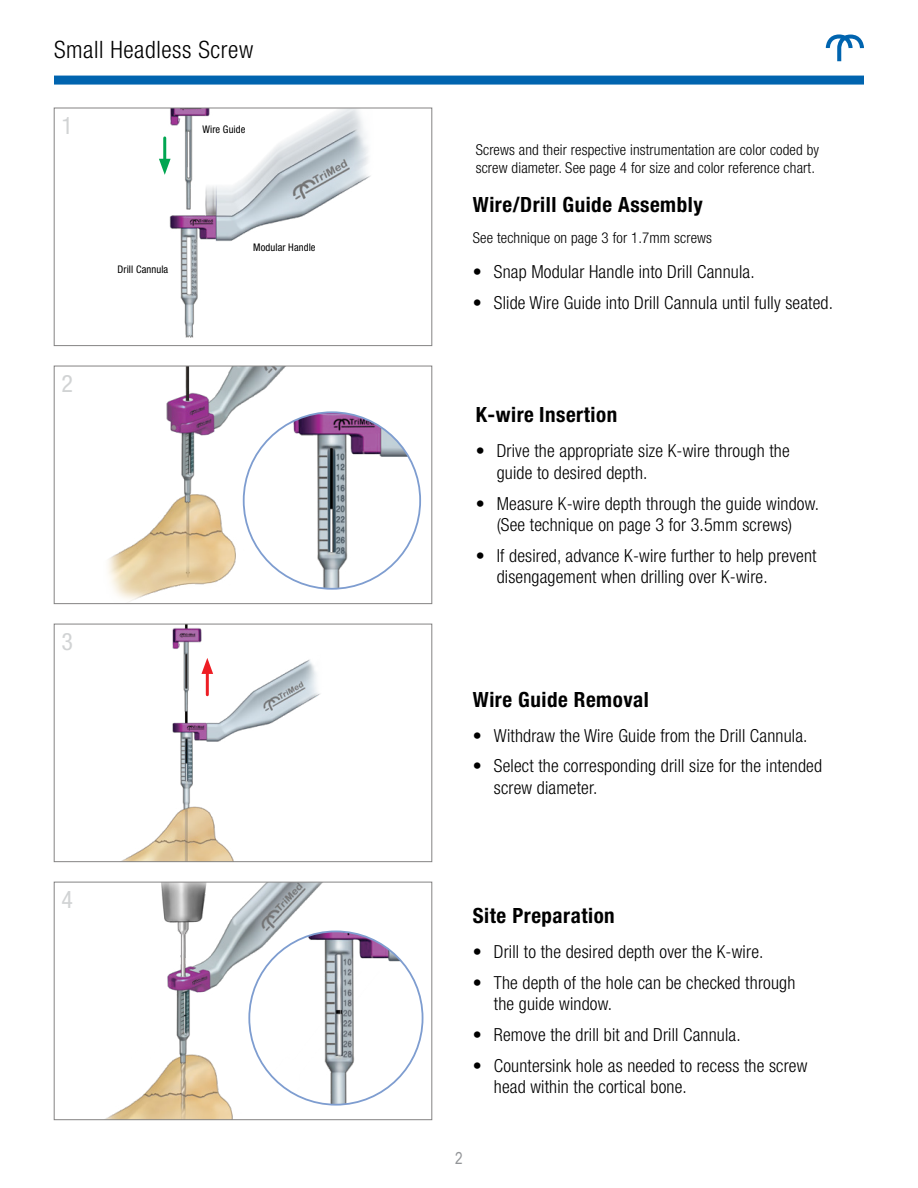
<style>
.page{position:relative;width:918px;height:1188px;background:#fff}
.page>*{position:absolute;margin:0;border:0;box-sizing:border-box;transform-origin:0 0}
.t1{font:300 condensed 24px "Helvetica Neue LT Std";letter-spacing:.025em;color:#000}
.t2{font:condensed 24px "Helvetica Neue LT Std";color:#d1d3d4}
.t3{font:700 condensed 21px "Helvetica Neue LT Std";letter-spacing:.025em;color:#000}
.t4{font:300 condensed 18px/21.6px "Helvetica Neue LT Std";letter-spacing:.01em;color:#000}
.t5{font:16.5px "Arial Narrow";color:#939598}
.t6{font:300 condensed 15px/18px "Helvetica Neue LT Std";letter-spacing:.01em;color:#000}
.t7{font:condensed 10.5px "Helvetica Neue LT Std";letter-spacing:.01em;color:#000}
</style>
<div class="page">
<img style="left:159px;top:110px;width:212px;height:228px">
<div style="left:54px;top:108px;width:378px;height:238px;border:1px solid #848383"></div>
<img style="left:108px;top:368px;width:215px;height:234px">
<div style="left:54px;top:366px;width:378px;height:238px;border:1px solid #848383"></div>
<img style="left:123px;top:626px;width:197px;height:234px">
<div style="left:54px;top:624px;width:378px;height:238px;border:1px solid #848383"></div>
<img style="left:107px;top:884px;width:223px;height:234px">
<div style="left:54px;top:882px;width:378px;height:238px;border:1px solid #848383"></div>
<hr style="left:206px;top:668px;width:3px;height:27px;background:#ed1d24">
<svg style="left:201px;top:658px;width:12px;height:16px"></svg>
<img style="left:249px;top:931px;width:174px;height:174px;border-radius:87px">
<hr style="left:163px;top:138px;width:3px;height:26px;background:#00a651">
<svg style="left:159px;top:159px;width:12px;height:16px"></svg>
<img style="left:244px;top:412px;width:176px;height:177px;border-radius:88px">
<svg style="left:826px;top:34px;width:38px;height:27px"></svg>
<div style="left:54px;top:76px;width:810px;height:9px;background:#0064af"></div>
<h1 class="t1" style="left:54px;top:36px;width:201px">Small Headless Screw</h1>
<h1 class="t2" style="left:62px;top:112px;width:13px">1</h1>
<h1 class="t2" style="left:62px;top:370px;width:13px">2</h1>
<p class="t7" style="left:202px;top:123px;width:45px">Wire Guide</p>
<p class="t7" style="left:118px;top:263px;width:52px">Drill Cannula</p>
<p class="t7" style="left:253px;top:241px;width:64px">Modular Handle</p>
<h1 class="t2" style="left:62px;top:628px;width:13px">3</h1>
<h1 class="t2" style="left:62px;top:886px;width:13px">4</h1>
<p class="t6" style="left:476px;top:141px;width:345px">Screws and their respective instrumentation are color coded by screw diameter. See page 4 for size and color reference chart.</p>
<p class="t3" style="left:473px;top:192px;width:231px">Wire/Drill Guide Assembly</p>
<p class="t6" style="left:473px;top:229px;width:241px">See technique on page 3 for 1.7mm screws</p>
<p class="t4" style="left:473px;top:261px;width:283px">• Snap Modular Handle into Drill Cannula.</p>
<p class="t4" style="left:473px;top:292px;width:362px">• Slide Wire Guide into Drill Cannula until fully seated.</p>
<p class="t3" style="left:476px;top:402px;width:143px">K-wire Insertion</p>
<p class="t4" style="left:497px;top:440px;width:295px;text-indent:-21px">• Drive the appropriate size K-wire through the guide to desired depth.</p>
<p class="t4" style="left:476px;top:492px;width:345px;text-align:center">• Measure K-wire depth through the guide window. (See technique on page 3 for 3.5mm screws)</p>
<p class="t4" style="left:497px;top:545px;width:321px;text-indent:-21px">• If desired, advance K-wire further to help prevent disengagement when drilling over K-wire.</p>
<p class="t3" style="left:473px;top:687px;width:177px">Wire Guide Removal</p>
<p class="t4" style="left:473px;top:725px;width:336px">• Withdraw the Wire Guide from the Drill Cannula.</p>
<p class="t4" style="left:494px;top:755px;width:330px;text-indent:-21px">• Select the corresponding drill size for the intended screw diameter.</p>
<p class="t3" style="left:473px;top:903px;width:143px">Site Preparation</p>
<p class="t4" style="left:473px;top:941px;width:292px">• Drill to the desired depth over the K-wire.</p>
<p class="t4" style="left:494px;top:971px;width:303px;text-indent:-21px">• The depth of the hole can be checked through the guide window.</p>
<p class="t4" style="left:473px;top:1024px;width:269px">• Remove the drill bit and Drill Cannula.</p>
<p class="t4" style="left:494px;top:1054px;width:315px;text-indent:-21px">• Countersink hole as needed to recess the screw head within the cortical bone.</p>
<p class="t5" style="left:455px;top:1146px;width:9px">2</p>
</div>
